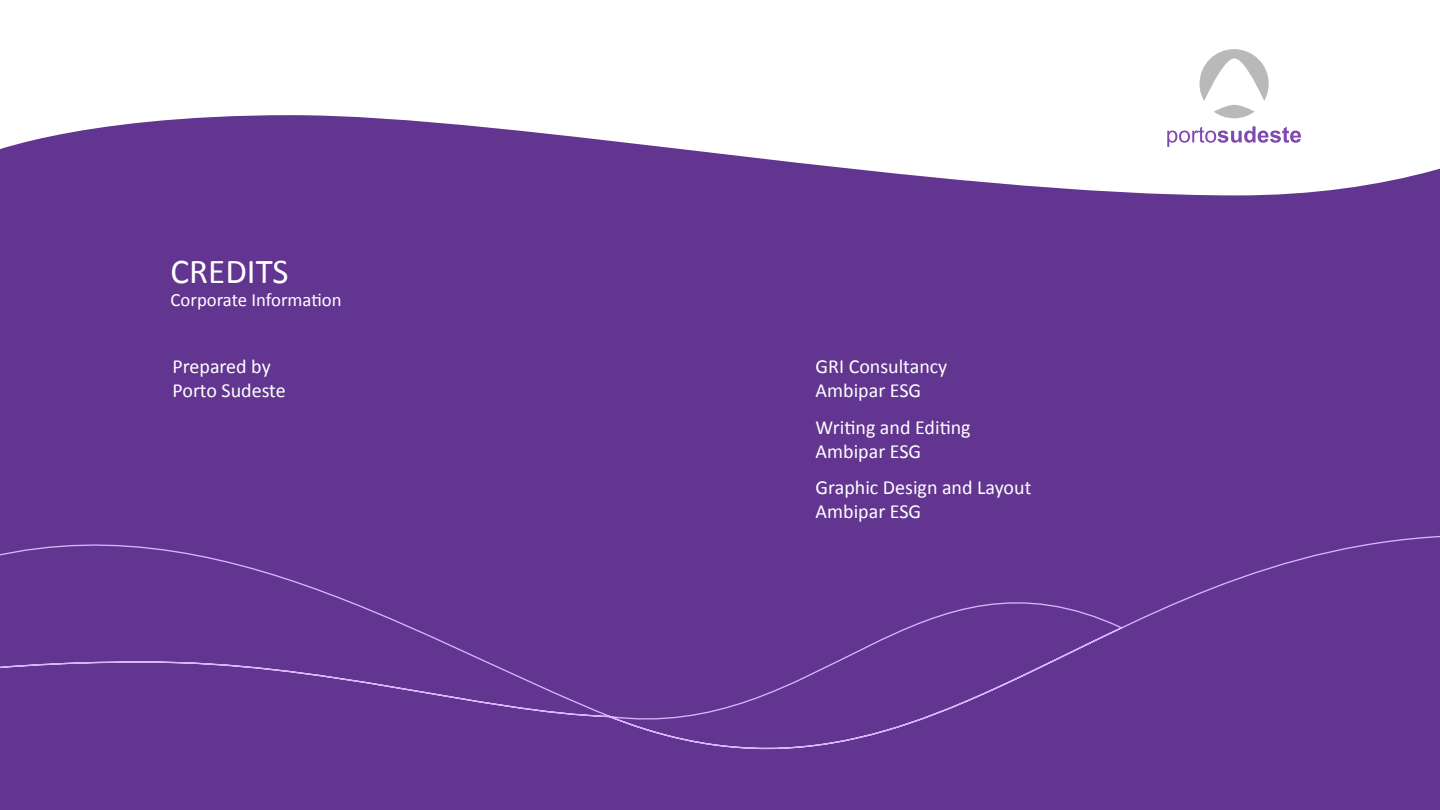
<style>
.page{position:relative;width:1440px;height:810px;background:#fff}
.page>*{position:absolute;margin:0;border:0;box-sizing:border-box;transform-origin:0 0}
.t1{font:35px "Calibri";color:#fff}
.t2{font:20px/24px "Calibri";color:#fff}
.t3{font:18.75px "Calibri";color:#fff}
</style>
<div class="page">
<div style="left:0;top:195px;width:1440px;height:279px;background:#623590"></div>
<svg style="left:0;top:79px;width:1440px;height:116px"></svg>
<div style="left:0;top:474px;width:1440px;height:336px;background:#623590"></div>
<svg style="left:1167px;top:126px;width:134px;height:21px"></svg>
<svg style="left:1200px;top:49px;width:69px;height:69px"></svg>
<h1 class="t1" style="left:171px;top:247px;width:120px">CREDITS</h1>
<p class="t3" style="left:171px;top:287px;width:172px">Corporate Information</p>
<p class="t2" style="left:173px;top:354px;width:115px">Prepared by<br>Porto Sudeste</p>
<p class="t2" style="left:816px;top:354px;width:133px">GRI Consultancy<br>Ambipar ESG</p>
<p class="t2" style="left:816px;top:414px;width:157px">Writing and Editing<br>Ambipar ESG</p>
<p class="t2" style="left:816px;top:475px;width:217px">Graphic Design and Layout<br>Ambipar ESG</p>
</div>
